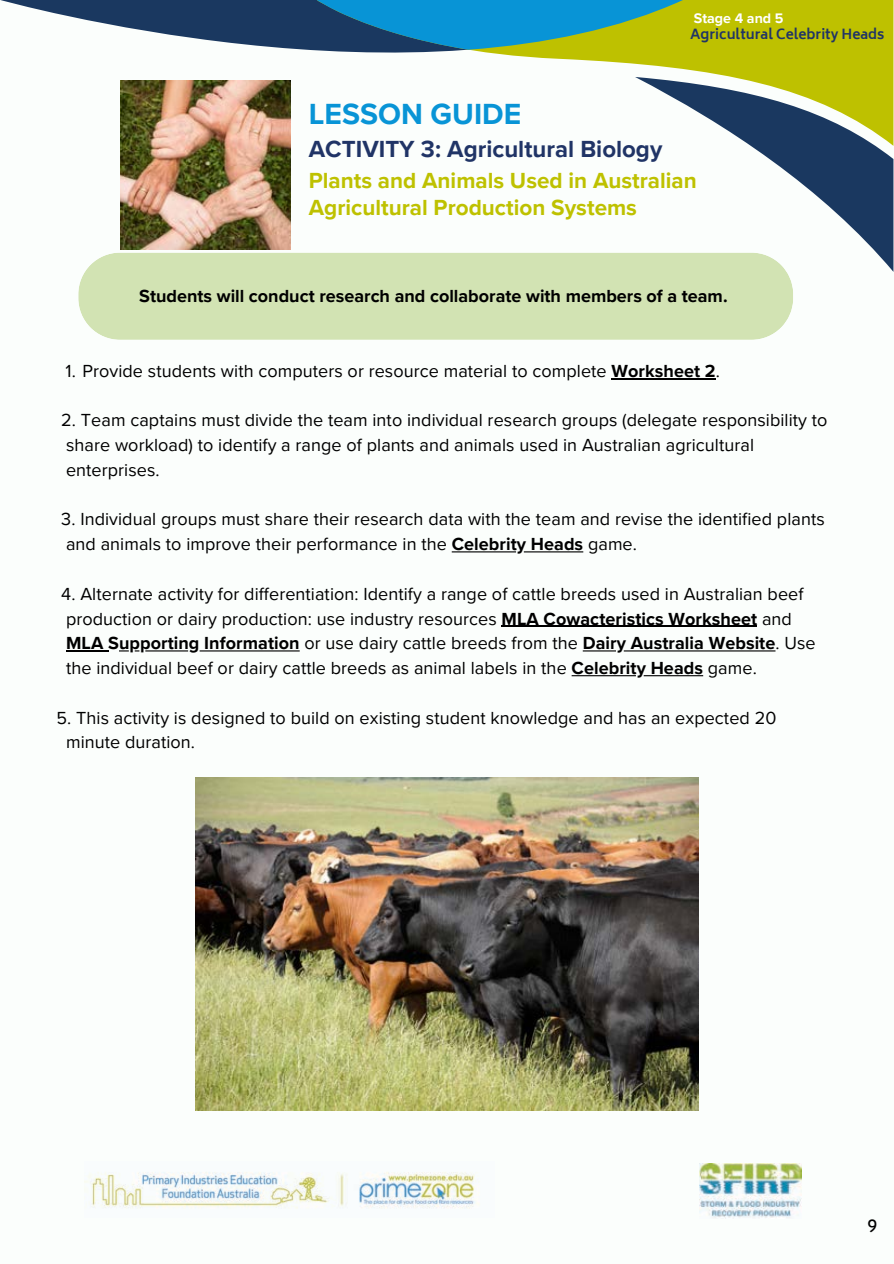
<style>
.page{position:relative;width:894px;height:1264px;background:#fff}
.page>*{position:absolute;margin:0;border:0;box-sizing:border-box;transform-origin:0 0}
.t1{font:700 30px "Proxima Nova";color:#0894d6}
.t2{font:700 24px "Proxima Nova";color:#203466}
.t3{font:700 22.5px/27px "Proxima Nova";color:#bec100}
.t4{font:18px/24.8px "Proxima Nova";letter-spacing:.005em;color:#000}
.t5{font:700 18px "Proxima Nova";color:#000}
.t6{font:18px "Biryani";color:#000}
.t7{font:700 14.25px "Proxima Nova";color:#fff}
.t8{font:700 13.5px "Biryani";color:#203466}
.s1{font-weight:700}
</style>
<div class="page">
<div style="left:0;top:0;width:893px;height:1263px;background:#fbfefc"></div>
<svg style="left:0;top:0;width:316px;height:118px"></svg>
<svg style="left:316px;top:0;width:577px;height:77px;fill:#bec100"></svg>
<svg style="left:316px;top:0;width:367px;height:50px"></svg>
<svg style="left:635px;top:77px;width:258px;height:195px"></svg>
<img style="left:699px;top:1163px;width:101px;height:54px">
<img style="left:85px;top:1172px;width:390px;height:36px">
<div style="left:78px;top:253px;width:715px;height:87px;background:#d2e3b3"></div>
<img style="left:120px;top:80px;width:170px;height:170px">
<img style="left:196px;top:777px;width:502px;height:333px">
<hr style="left:611px;top:378px;width:104px;height:1px;background:#000">
<hr style="left:523px;top:551px;width:60px;height:1px;background:#000">
<hr style="left:451px;top:551px;width:65px;height:1px;background:#000">
<hr style="left:501px;top:625px;width:256px;height:1px;background:#000">
<hr style="left:66px;top:650px;width:42px;height:1px;background:#000">
<hr style="left:199px;top:650px;width:100px;height:1px;background:#000">
<hr style="left:145px;top:650px;width:43px;height:1px;background:#000">
<hr style="left:623px;top:650px;width:152px;height:1px;background:#000">
<hr style="left:582px;top:650px;width:33px;height:1px;background:#000">
<hr style="left:643px;top:675px;width:60px;height:1px;background:#000">
<hr style="left:571px;top:675px;width:64px;height:1px;background:#000">
<p class="t7" style="left:693px;top:10px;width:91px">Stage 4 and 5</p>
<p class="t8" style="left:690px;top:26px;width:196px">Agricultural Celebrity Heads</p>
<h1 class="t1" style="left:309px;top:96px;width:214px">LESSON GUIDE</h1>
<h2 class="t2" style="left:309px;top:135px;width:355px">ACTIVITY 3: Agricultural Biology</h2>
<p class="t3" style="left:309px;top:167px;width:389px">Plants and Animals Used in Australian<br>Agricultural Production Systems</p>
<p class="t5" style="left:139px;top:285px;width:589px">Students will conduct research and collaborate with members of a team.</p>
<p class="t4" style="left:65px;top:359px;width:655px">1. Provide students with computers or resource material to complete <span class="s1">Worksheet 2</span>.</p>
<p class="t4" style="left:61px;top:408px;width:767px">2. Team captains must divide the team into individual research groups (delegate responsibility to share workload) to identify a range of plants and animals used in Australian agricultural enterprises.</p>
<p class="t4" style="left:61px;top:507px;width:764px">3. Individual groups must share their research data with the team and revise the identified plants and animals to improve their performance in the <span class="s1">Celebrity Heads</span> game.</p>
<p class="t4" style="left:61px;top:581px;width:755px">4. Alternate activity for differentiation: Identify a range of cattle breeds used in Australian beef production or dairy production: use industry resources <span class="s1">MLA Cowacteristics Worksheet</span> and <span class="s1">MLA Supporting Information</span> or use dairy cattle breeds from the <span class="s1">Dairy Australia Website</span>. Use the individual beef or dairy cattle breeds as animal labels in the <span class="s1">Celebrity Heads</span> game.</p>
<p class="t4" style="left:66px;top:705px;width:711px;text-indent:-9px">5. This activity is designed to build on existing student knowledge and has an expected 20 minute duration.</p>
<p class="t6" style="left:867px;top:1215px;width:11px">9</p>
</div>
